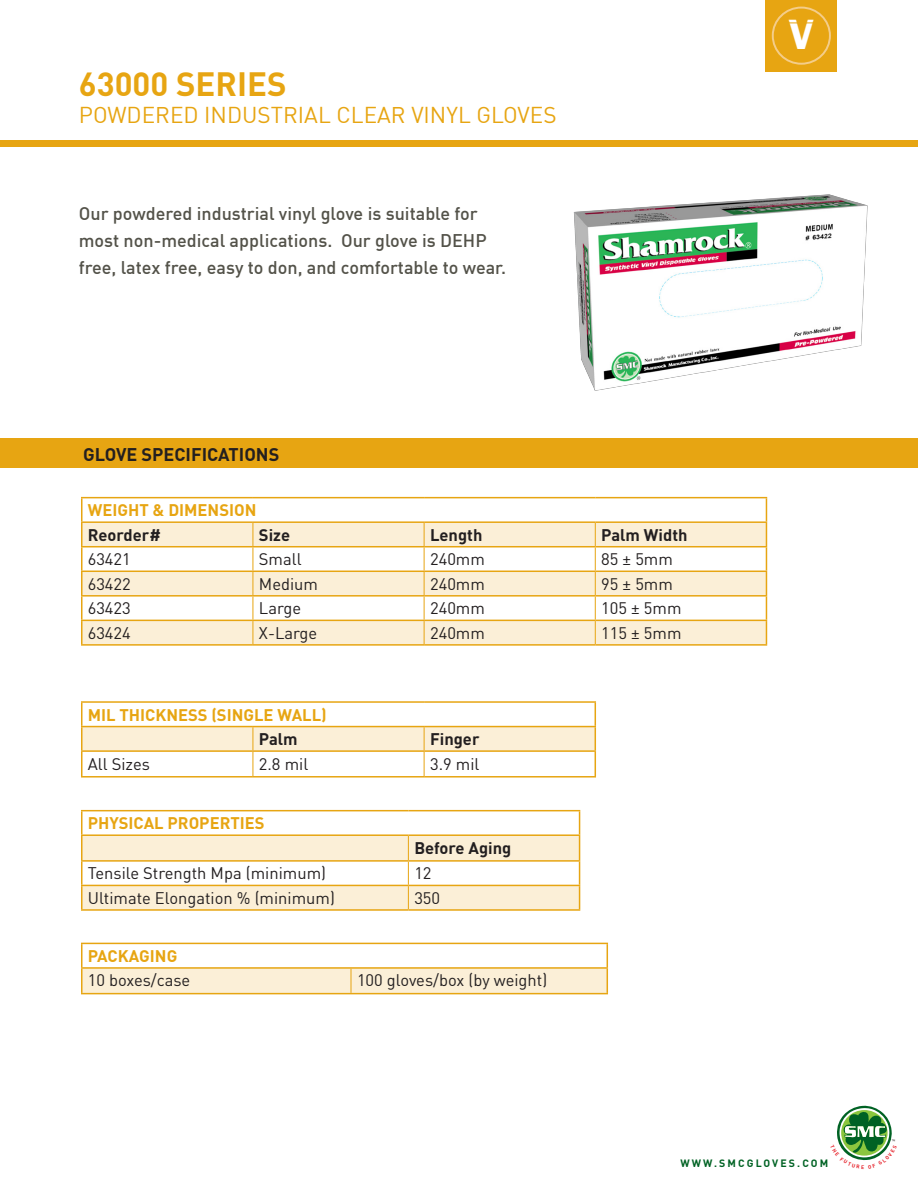
<style>
.page{position:relative;width:918px;height:1188px;background:#fff}
.page>*{position:absolute;margin:0;border:0;box-sizing:border-box;transform-origin:0 0}
.t1{font:600 43.5px "Franklin Gothic";color:#fff}
.t2{font:700 33px "DIN";color:#e7a512}
.t3{font:22.5px "DIN";color:#e7a512}
.Product_description{font:500 18px/27px "DIN";color:#535249}
.t4{font:700 18px "DIN";color:#231f20}
.t5{font:16.5px "DIN";color:#231f20}
.t6{font:700 16.5px "DIN";color:#e7a512}
.t7{font:700 16.5px "DIN";color:#231f20}
.t8{font:700 10.5px "DIN";letter-spacing:.2em;color:#006224}
</style>
<div class="page">
<div style="left:0;top:140px;width:918px;height:7px;background:#e7a512"></div>
<hr style="left:81px;top:776px;width:172px;height:2px;background:#e7a512">
<hr style="left:253px;top:776px;width:171px;height:2px;background:#e7a512">
<hr style="left:424px;top:776px;width:172px;height:2px;background:#e7a512">
<hr style="left:81px;top:701px;width:172px;height:2px;background:#e7a512">
<hr style="left:253px;top:701px;width:171px;height:2px;background:#e7a512">
<hr style="left:424px;top:701px;width:172px;height:2px;background:#e7a512">
<svg style="left:81px;top:703px;width:515px;height:73px"></svg>
<hr style="left:81px;top:726px;width:172px;height:1px;background:#e7a512">
<hr style="left:253px;top:726px;width:171px;height:1px;background:#e7a512">
<hr style="left:424px;top:726px;width:172px;height:1px;background:#e7a512">
<hr style="left:81px;top:909px;width:327px;height:2px;background:#e7a512">
<hr style="left:408px;top:909px;width:172px;height:2px;background:#e7a512">
<hr style="left:81px;top:810px;width:327px;height:1px;background:#e7a512">
<hr style="left:408px;top:810px;width:172px;height:1px;background:#e7a512">
<svg style="left:81px;top:811px;width:499px;height:99px"></svg>
<hr style="left:81px;top:834px;width:327px;height:2px;background:#e7a512">
<hr style="left:408px;top:834px;width:172px;height:2px;background:#e7a512">
<hr style="left:81px;top:943px;width:270px;height:1px;background:#e7a512">
<hr style="left:351px;top:943px;width:257px;height:1px;background:#e7a512">
<svg style="left:81px;top:944px;width:527px;height:50px"></svg>
<hr style="left:81px;top:967px;width:270px;height:2px;background:#e7a512">
<hr style="left:351px;top:967px;width:257px;height:2px;background:#e7a512">
<div style="left:0;top:439px;width:918px;height:29px;background:#e7a512"></div>
<div style="left:766px;top:0;width:71px;height:71px;background:#e7a512"></div>
<div style="left:771px;top:23px;width:61px;height:31px;border:1px solid #e7a512"></div>
<div style="left:772px;top:7px;width:59px;height:58px;border:2px solid #f4cd89;border-radius:50%"></div>
<svg style="left:82px;top:523px;width:684px;height:121px;fill:#fbefd7"></svg>
<hr style="left:81px;top:546px;width:172px;height:1px;background:#e7a512">
<hr style="left:253px;top:546px;width:171px;height:1px;background:#e7a512">
<hr style="left:424px;top:546px;width:171px;height:1px;background:#e7a512">
<hr style="left:595px;top:546px;width:172px;height:1px;background:#e7a512">
<hr style="left:81px;top:571px;width:172px;height:1px;background:#e7a512">
<hr style="left:253px;top:571px;width:171px;height:1px;background:#e7a512">
<hr style="left:424px;top:571px;width:171px;height:1px;background:#e7a512">
<hr style="left:595px;top:571px;width:172px;height:1px;background:#e7a512">
<hr style="left:81px;top:595px;width:172px;height:2px;background:#e7a512">
<hr style="left:253px;top:595px;width:171px;height:2px;background:#e7a512">
<hr style="left:424px;top:595px;width:171px;height:2px;background:#e7a512">
<hr style="left:595px;top:595px;width:172px;height:2px;background:#e7a512">
<hr style="left:81px;top:620px;width:172px;height:1px;background:#e7a512">
<hr style="left:253px;top:620px;width:171px;height:1px;background:#e7a512">
<hr style="left:424px;top:620px;width:171px;height:1px;background:#e7a512">
<hr style="left:595px;top:620px;width:172px;height:1px;background:#e7a512">
<hr style="left:81px;top:644px;width:172px;height:2px;background:#e7a512">
<hr style="left:253px;top:644px;width:171px;height:2px;background:#e7a512">
<hr style="left:424px;top:644px;width:171px;height:2px;background:#e7a512">
<hr style="left:595px;top:644px;width:172px;height:2px;background:#e7a512">
<svg style="left:253px;top:523px;width:1px;height:121px"></svg>
<svg style="left:424px;top:523px;width:1px;height:121px"></svg>
<svg style="left:595px;top:523px;width:1px;height:121px"></svg>
<hr style="left:81px;top:497px;width:172px;height:1px;background:#e7a512">
<svg style="left:81px;top:498px;width:1px;height:146px"></svg>
<hr style="left:253px;top:497px;width:171px;height:1px;background:#e7a512">
<hr style="left:424px;top:497px;width:171px;height:1px;background:#e7a512">
<hr style="left:595px;top:497px;width:172px;height:1px;background:#e7a512">
<svg style="left:766px;top:498px;width:1px;height:146px"></svg>
<hr style="left:81px;top:521px;width:172px;height:2px;background:#e7a512">
<hr style="left:253px;top:521px;width:171px;height:2px;background:#e7a512">
<hr style="left:424px;top:521px;width:171px;height:2px;background:#e7a512">
<hr style="left:595px;top:521px;width:172px;height:2px;background:#e7a512">
<img style="left:573px;top:194px;width:295px;height:197px">
<svg style="left:837px;top:1106px;width:59px;height:55px"></svg>
<p class="t2" style="left:79px;top:63px;width:209px">63000 SERIES</p>
<p class="t3" style="left:79px;top:101px;width:479px">POWDERED INDUSTRIAL CLEAR VINYL GLOVES</p>
<p class="Product_description" style="left:79px;top:199px;width:429px">Our powdered industrial vinyl glove is suitable for most non-medical applications. Our glove is DEHP free, latex free, easy to don, and comfortable to wear.</p>
<p class="t4" style="left:83px;top:442px;width:198px">GLOVE SPECIFICATIONS</p>
<p class="t6" style="left:88px;top:499px;width:170px">WEIGHT &amp; DIMENSION</p>
<p class="t7" style="left:88px;top:524px;width:74px">Reorder#</p>
<p class="t7" style="left:259px;top:524px;width:33px">Size</p>
<p class="t7" style="left:430px;top:524px;width:54px">Length</p>
<p class="t7" style="left:601px;top:524px;width:88px">Palm Width</p>
<p class="t5" style="left:88px;top:549px;width:45px">63421</p>
<p class="t5" style="left:259px;top:549px;width:44px">Small</p>
<p class="t5" style="left:430px;top:549px;width:56px">240mm</p>
<p class="t5" style="left:601px;top:549px;width:73px">85 ± 5mm</p>
<p class="t5" style="left:88px;top:574px;width:45px">63422</p>
<p class="t5" style="left:259px;top:574px;width:61px">Medium</p>
<p class="t5" style="left:430px;top:574px;width:56px">240mm</p>
<p class="t5" style="left:601px;top:574px;width:73px">95 ± 5mm</p>
<p class="t5" style="left:88px;top:598px;width:45px">63423</p>
<p class="t5" style="left:259px;top:598px;width:44px">Large</p>
<p class="t5" style="left:430px;top:598px;width:56px">240mm</p>
<p class="t5" style="left:601px;top:598px;width:82px">105 ± 5mm</p>
<p class="t5" style="left:88px;top:623px;width:45px">63424</p>
<p class="t5" style="left:259px;top:623px;width:60px">X-Large</p>
<p class="t5" style="left:430px;top:623px;width:56px">240mm</p>
<p class="t5" style="left:601px;top:623px;width:82px">115 ± 5mm</p>
<p class="t6" style="left:88px;top:704px;width:241px">MIL THICKNESS (SINGLE WALL)</p>
<p class="t7" style="left:259px;top:728px;width:40px">Palm</p>
<p class="t7" style="left:430px;top:728px;width:51px">Finger</p>
<p class="t5" style="left:88px;top:753px;width:64px">All Sizes</p>
<p class="t5" style="left:259px;top:753px;width:51px">2.8 mil</p>
<p class="t5" style="left:430px;top:753px;width:51px">3.9 mil</p>
<p class="t6" style="left:88px;top:812px;width:178px">PHYSICAL PROPERTIES</p>
<p class="t7" style="left:414px;top:837px;width:98px">Before Aging</p>
<p class="t5" style="left:88px;top:863px;width:240px">Tensile Strength Mpa (minimum)</p>
<p class="t5" style="left:414px;top:863px;width:19px">12</p>
<p class="t5" style="left:88px;top:888px;width:249px">Ultimate Elongation % (minimum)</p>
<p class="t5" style="left:414px;top:888px;width:27px">350</p>
<p class="t6" style="left:88px;top:945px;width:91px">PACKAGING</p>
<p class="t5" style="left:88px;top:970px;width:104px">10 boxes/case</p>
<p class="t5" style="left:357px;top:970px;width:192px">100 gloves/box (by weight)</p>
<h1 class="t1" style="left:789px;top:8px;width:26px">V</h1>
<p class="t8" style="left:680px;top:1157px;width:149px">WWW.SMCGLOVES.COM</p>
</div>
